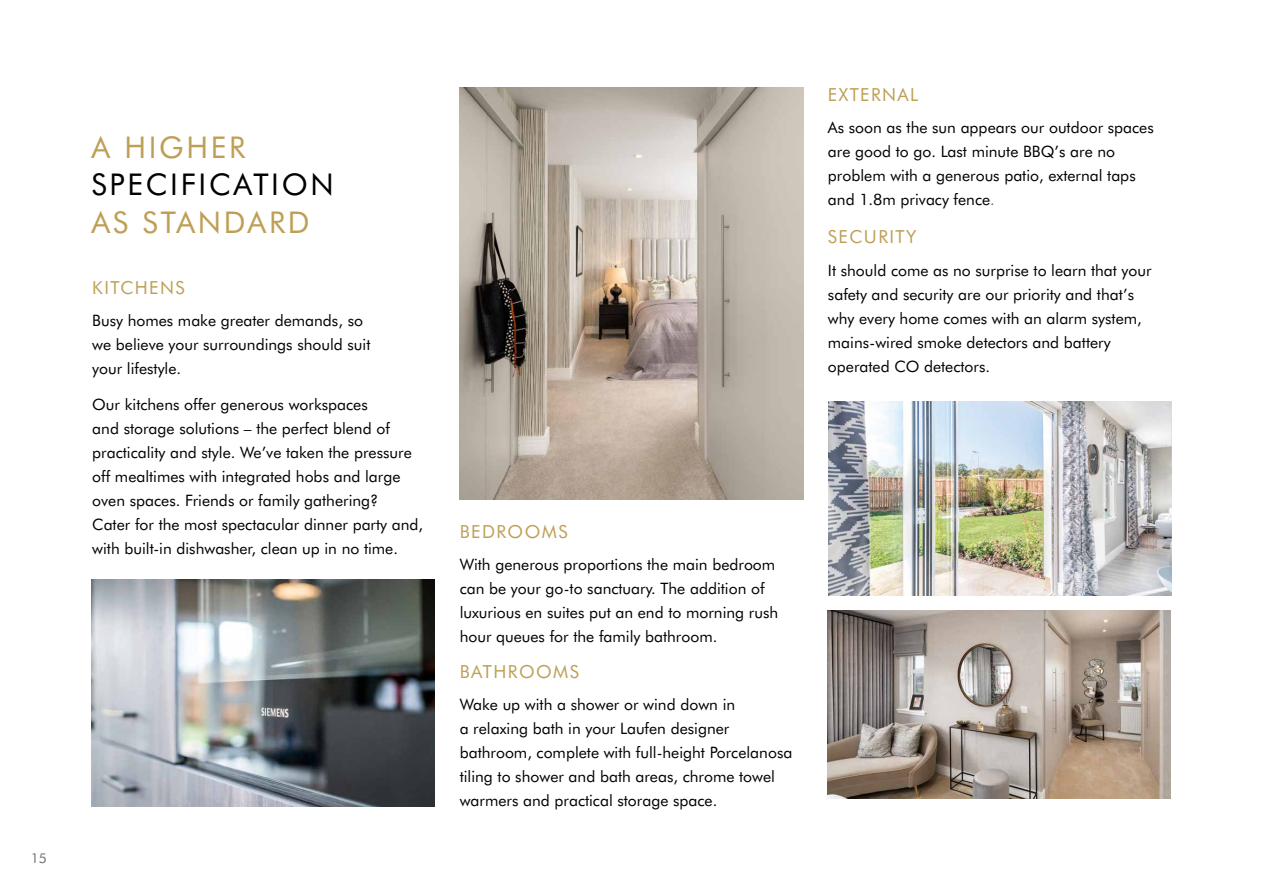
<style>
.page{position:relative;width:1263px;height:893px;background:#fff}
.page>*{position:absolute;margin:0;border:0;box-sizing:border-box;transform-origin:0 0}
.t1{font:30px "Futura BT";letter-spacing:.09em;color:#be9f56}
.t2{font:30px "Futura BT";letter-spacing:.09em;color:#000}
.t3{font:18px "Futura BT";letter-spacing:.08em;color:#be9f56}
.t4{font:15.75px/24px "Futura BT";color:#000}
.t5{font:13.5px "Futura BT";color:#706f6f}
.s1{color:#706f6f}
</style>
<div class="page">
<img style="left:460px;top:87px;width:343px;height:413px">
<img style="left:828px;top:611px;width:343px;height:188px">
<img style="left:91px;top:580px;width:343px;height:226px">
<img style="left:829px;top:401px;width:342px;height:194px">
<p class="t5" style="left:31px;top:850px;width:17px">15</p>
<h1 class="t1" style="left:91px;top:129px;width:155px">A HIGHER</h1>
<h1 class="t2" style="left:91px;top:166px;width:244px">SPECIFICATION</h1>
<h1 class="t1" style="left:91px;top:204px;width:220px">AS STANDARD</h1>
<p class="t3" style="left:92px;top:277px;width:94px">KITCHENS</p>
<p class="t4" style="left:92px;top:308px;width:280px">Busy homes make greater demands, so we believe your surroundings should suit your lifestyle.</p>
<p class="t4" style="left:92px;top:393px;width:332px">Our kitchens offer generous workspaces<br>and storage solutions – the perfect blend of practicality and style. We’ve taken the pressure off mealtimes with integrated hobs and large oven spaces. Friends or family gathering?<br>Cater for the most spectacular dinner party and, with built-in dishwasher, clean up in no time.</p>
<p class="t3" style="left:828px;top:84px;width:92px">EXTERNAL</p>
<p class="t4" style="left:828px;top:116px;width:327px">As soon as the sun appears our outdoor spaces are good to go. Last minute BBQ’s are no problem with a generous patio, external taps and 1.8m privacy fence<span class="s1">.</span></p>
<p class="t3" style="left:828px;top:226px;width:90px">SECURITY</p>
<p class="t4" style="left:828px;top:258px;width:325px">It should come as no surprise to learn that your safety and security are our priority and that’s why every home comes with an alarm system, mains-wired smoke detectors and battery operated CO detectors.</p>
<p class="t3" style="left:460px;top:521px;width:109px">BEDROOMS</p>
<p class="t4" style="left:460px;top:552px;width:320px">With generous proportions the main bedroom can be your go-to sanctuary. The addition of luxurious en suites put an end to morning rush hour queues for the family bathroom.</p>
<p class="t3" style="left:460px;top:661px;width:121px">BATHROOMS</p>
<p class="t4" style="left:460px;top:692px;width:334px">Wake up with a shower or wind down in<br>a relaxing bath in your Laufen designer bathroom, complete with full-height Porcelanosa tiling to shower and bath areas, chrome towel warmers and practical storage space.</p>
</div>
